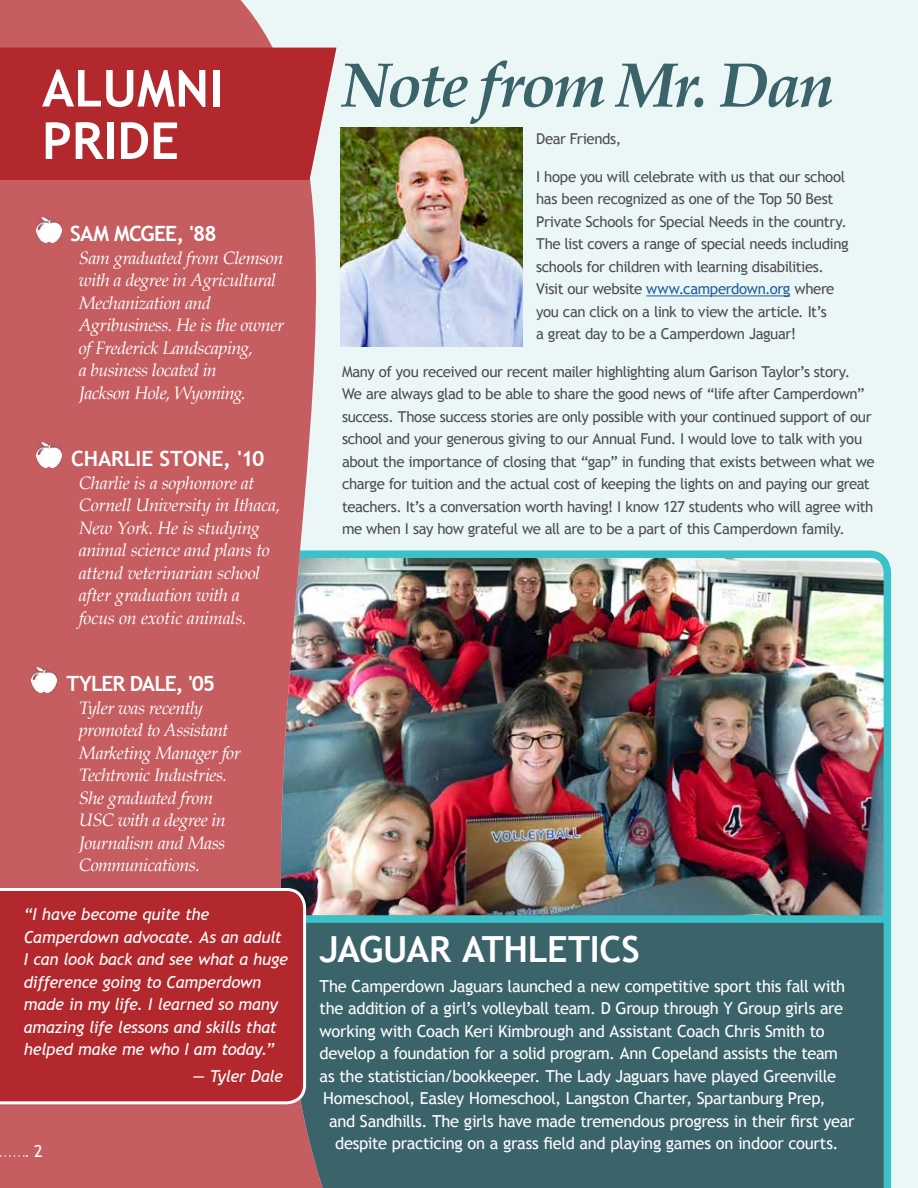
<style>
.page{position:relative;width:918px;height:1188px;background:#ebf7f7}
.page>*{position:absolute;margin:0;border:0;box-sizing:border-box;transform-origin:0 0}
.t1{font:italic 700 63px "Book Antiqua";letter-spacing:-.04em;color:#3b646a}
.t2{font:700 51px "Trebuchet MS";color:#fff}
.t3{font:700 36px "Trebuchet MS";letter-spacing:-.005em;color:#fff}
.t4{font:700 21px "Trebuchet MS";letter-spacing:-.005em;color:#fff}
.t5{font:700 21px "Trebuchet MS";letter-spacing:-.05em;color:#fff}
.t6{font:700 21px "Trebuchet MS";letter-spacing:-.03em;color:#fff}
.t7{font:italic 18px/22.5px "Book Antiqua";letter-spacing:-.025em;color:#fff}
.t8{font:16.5px "Trebuchet MS";letter-spacing:-.02em;color:#fff}
.t9{font:italic 16.5px/22.5px "Trebuchet MS";letter-spacing:-.01em;color:#fff}
.t10{font:15px/22.5px "Trebuchet MS";letter-spacing:-.025em;color:#4d4d4f}
.s1{color:#215e9e}
</style>
<div class="page">
<img style="left:440px;top:550px;width:451px;height:638px">
<div style="left:271px;top:915px;width:614px;height:8px;background:#3bc1ca"></div>
<img style="left:329px;top:47px;width:111px;height:1141px">
<svg style="left:0;top:0;width:329px;height:1188px;fill:#c65d61"></svg>
<hr style="left:646px;top:295px;width:144px;height:1px;background:#215e9e">
<img style="left:36px;top:217px;width:26px;height:26px">
<img style="left:36px;top:442px;width:26px;height:26px">
<img style="left:32px;top:667px;width:25px;height:26px">
<img style="left:340px;top:127px;width:183px;height:219px">
<div style="left:0;top:48px;width:337px;height:132px;background:#b3282d"></div>
<svg style="left:0;top:1155px;width:27px;height:2px"></svg>
<div style="left:0;top:888px;width:306px;height:216px;background:#b3282d"></div>
<h2 class="t2" style="left:42px;top:57px;width:183px">ALUMNI</h2>
<h1 class="t1" style="left:342px;top:48px;width:493px">Note from Mr. Dan</h1>
<h2 class="t2" style="left:42px;top:109px;width:139px">PRIDE</h2>
<p class="t10" style="left:536px;top:128px;width:87px">Dear Friends,</p>
<p class="t10" style="left:536px;top:165px;width:314px">I hope you will celebrate with us that our school has been recognized as one of the Top 50 Best Private Schools for Special Needs in the country.<br>The list covers a range of special needs including schools for children with learning disabilities.<br>Visit our website <span class="s1">www.camperdown.org</span> where you can click on a link to view the article. It’s<br>a great day to be a Camperdown Jaguar!</p>
<p class="t10" style="left:342px;top:360px;width:534px">Many of you received our recent mailer highlighting alum Garison Taylor’s story.<br>We are always glad to be able to share the good news of “life after Camperdown” success. Those success stories are only possible with your continued support of our school and your generous giving to our Annual Fund. I would love to talk with you about the importance of closing that “gap” in funding that exists between what we charge for tuition and the actual cost of keeping the lights on and paying our great teachers. It’s a conversation worth having! I know 127 students who will agree with me when I say how grateful we all are to be a part of this Camperdown family.</p>
<h3 class="t6" style="left:70px;top:221px;width:148px">SAM MCGEE, '88</h3>
<p class="t7" style="left:79px;top:247px;width:207px">Sam graduated from Clemson with a degree in Agricultural<br>Mechanization and<br>Agribusiness. He is the owner of Frederick Landscaping,<br>a business located in<br>Jackson Hole, Wyoming.</p>
<h3 class="t4" style="left:71px;top:446px;width:195px">CHARLIE STONE, '10</h3>
<p class="t7" style="left:79px;top:472px;width:203px">Charlie is a sophomore at<br>Cornell University in Ithaca,<br>New York. He is studying animal science and plans to attend veterinarian school after graduation with a<br>focus on exotic animals.</p>
<h3 class="t5" style="left:66px;top:671px;width:150px">TYLER DALE, '05</h3>
<p class="t7" style="left:79px;top:697px;width:163px">Tyler was recently promoted to Assistant<br>Marketing Manager for<br>Techtronic Industries.<br>She graduated from<br>USC with a degree in<br>Journalism and Mass<br>Communications.</p>
<p class="t9" style="left:24px;top:903px;width:266px">“I have become quite the<br>Camperdown advocate. As an adult<br>I can look back and see what a huge difference going to Camperdown made in my life. I learned so many amazing life lessons and skills that helped make me who I am today.”</p>
<p class="t9" style="left:193px;top:1065px;width:92px">— Tyler Dale</p>
<p class="t8" style="left:34px;top:1141px;width:10px">2</p>
<h3 class="t3" style="left:320px;top:926px;width:322px">JAGUAR ATHLETICS</h3>
<p class="t8" style="left:320px;top:976px;width:527px">The Camperdown Jaguars launched a new competitive sport this fall with</p>
<p class="t8" style="left:320px;top:998px;width:525px">the addition of a girl’s volleyball team. D Group through Y Group girls are</p>
<p class="t8" style="left:320px;top:1021px;width:507px">working with Coach Keri Kimbrough and Assistant Coach Chris Smith to</p>
<p class="t8" style="left:320px;top:1043px;width:520px">develop a foundation for a solid program. Ann Copeland assists the team</p>
<p class="t8" style="left:320px;top:1066px;width:518px">as the statistician/bookkeeper. The Lady Jaguars have played Greenville</p>
<p class="t8" style="left:323px;top:1088px;width:504px">Homeschool, Easley Homeschool, Langston Charter, Spartanburg Prep,</p>
<p class="t8" style="left:329px;top:1111px;width:527px">and Sandhills. The girls have made tremendous progress in their first year</p>
<p class="t8" style="left:335px;top:1133px;width:505px">despite practicing on a grass field and playing games on indoor courts.</p>
</div>
